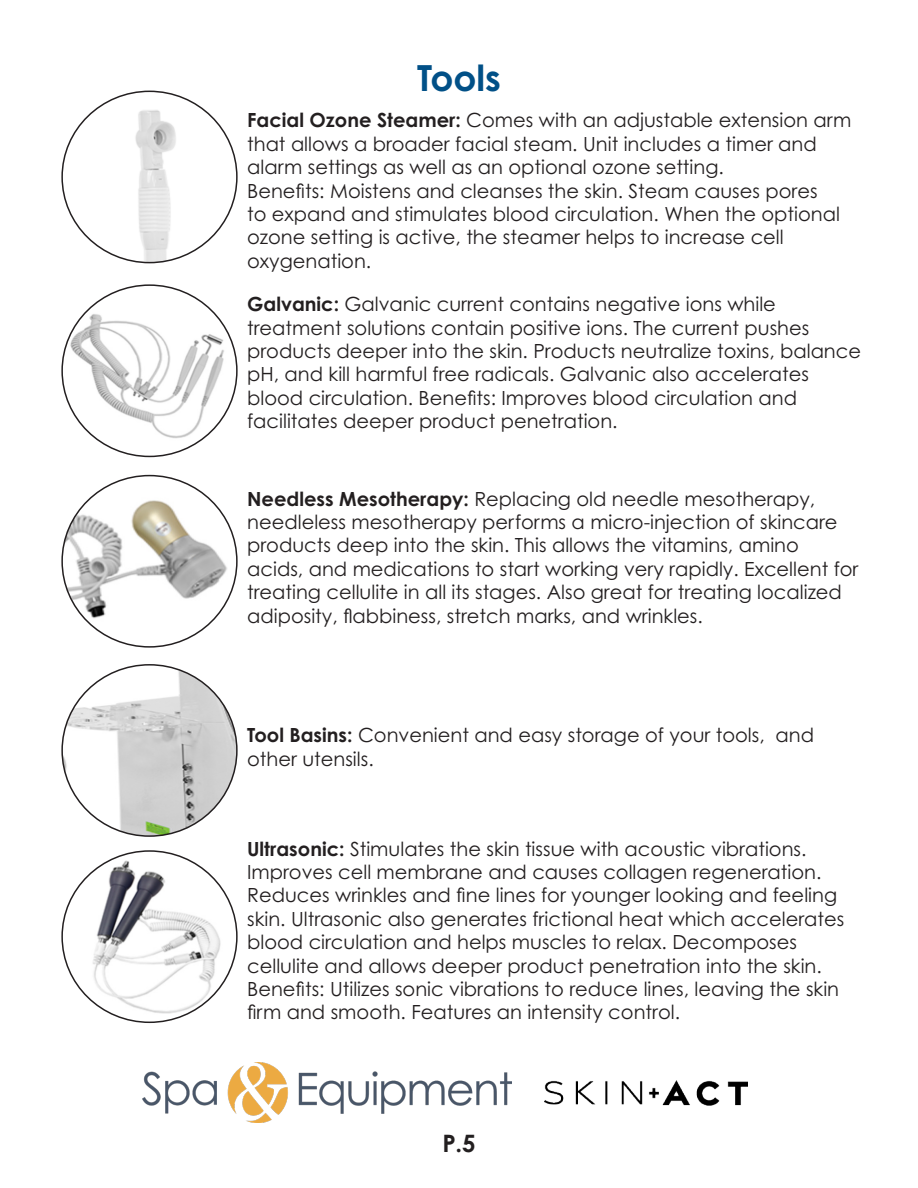
<style>
.page{position:relative;width:918px;height:1188px;background:#fff}
.page>*{position:absolute;margin:0;border:0;box-sizing:border-box;transform-origin:0 0}
.t1{font:700 36px "Century Gothic Pro";color:#015087}
.t2{font:700 24px "Century Gothic Pro";color:#231f20}
.t3{font:19.5px/23.4px "Century Gothic Pro";color:#231f20}
.s1{font-weight:700}
</style>
<div class="page">
<img style="left:544px;top:1080px;width:203px;height:26px">
<img style="left:142px;top:1063px;width:369px;height:60px">
<img style="left:63px;top:91px;width:173px;height:172px">
<img style="left:62px;top:287px;width:175px;height:169px">
<img style="left:62px;top:476px;width:175px;height:169px">
<img style="left:62px;top:665px;width:175px;height:171px">
<img style="left:62px;top:851px;width:175px;height:171px">
<p class="t1" style="left:417px;top:56px;width:85px">Tools</p>
<p class="t3" style="left:247px;top:109px;width:606px"><span class="s1">Facial Ozone Steamer:</span> Comes with an adjustable extension arm that allows a broader facial steam. Unit includes a timer and alarm settings as well as an optional ozone setting.</p>
<p class="t3" style="left:247px;top:179px;width:594px">Benefits: Moistens and cleanses the skin. Steam causes pores to expand and stimulates blood circulation. When the optional ozone setting is active, the steamer helps to increase cell oxygenation.</p>
<p class="t3" style="left:247px;top:292px;width:616px"><span class="s1">Galvanic:</span> Galvanic current contains negative ions while treatment solutions contain positive ions. The current pushes products deeper into the skin. Products neutralize toxins, balance pH, and kill harmful free radicals. Galvanic also accelerates blood circulation. Benefits: Improves blood circulation and facilitates deeper product penetration.</p>
<p class="t3" style="left:247px;top:487px;width:613px"><span class="s1">Needless Mesotherapy:</span> Replacing old needle mesotherapy, needleless mesotherapy performs a micro-injection of skincare products deep into the skin. This allows the vitamins, amino acids, and medications to start working very rapidly. Excellent for treating cellulite in all its stages. Also great for treating localized adiposity, flabbiness, stretch marks, and wrinkles.</p>
<p class="t3" style="left:247px;top:723px;width:569px"><span class="s1">Tool Basins:</span> Convenient and easy storage of your tools, and other utensils.</p>
<p class="t3" style="left:247px;top:837px;width:599px"><span class="s1">Ultrasonic:</span> Stimulates the skin tissue with acoustic vibrations.<br>Improves cell membrane and causes collagen regeneration.<br>Reduces wrinkles and fine lines for younger looking and feeling skin. Ultrasonic also generates frictional heat which accelerates blood circulation and helps muscles to relax. Decomposes cellulite and allows deeper product penetration into the skin.</p>
<p class="t3" style="left:247px;top:977px;width:594px">Benefits: Utilizes sonic vibrations to reduce lines, leaving the skin firm and smooth. Features an intensity control.</p>
<p class="t2" style="left:442px;top:1128px;width:35px">P.5</p>
</div>
